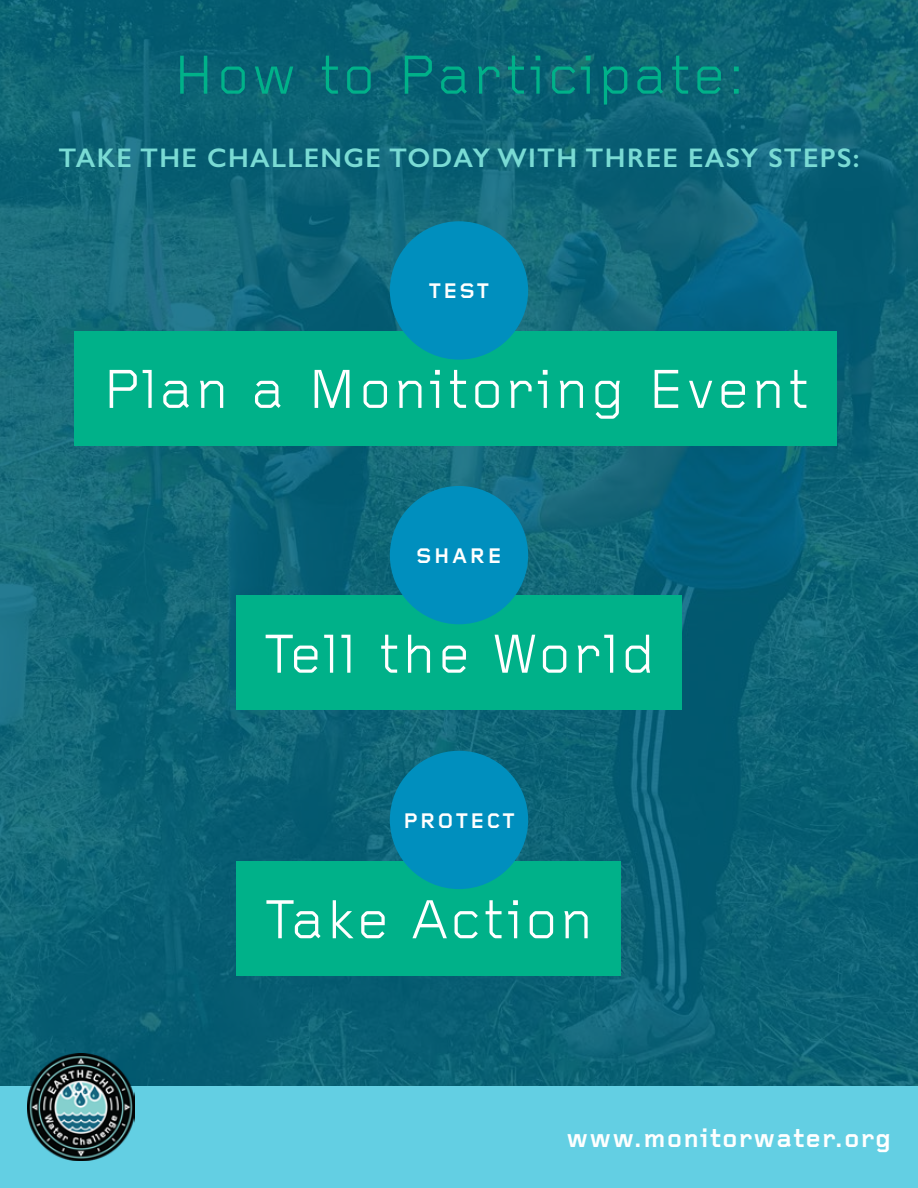
<style>
.page{position:relative;width:918px;height:1188px;background:#fff}
.page>*{position:absolute;margin:0;border:0;box-sizing:border-box;transform-origin:0 0}
.t1{font:57px "Foundry Gridnik";letter-spacing:.05em;color:#fff}
.t2{font:57px "Foundry Gridnik";letter-spacing:.05em;color:#00b189}
.t3{font:600 27px "Gill Sans";letter-spacing:.05em;color:#7adbd4}
.t4{font:700 27px "Foundry Gridnik";letter-spacing:.05em;color:#fff}
.t5{font:700 21.9px "Foundry Gridnik";letter-spacing:.1em;color:#fff}
</style>
<div class="page">
<img style="left:0;top:0;width:918px;height:1087px">
<div style="left:0;top:1087px;width:918px;height:101px;background:#63cfe3"></div>
<img style="left:27px;top:1053px;width:108px;height:108px">
<div style="left:74px;top:331px;width:763px;height:114px;background:#00b189"></div>
<div style="left:390px;top:221px;width:138px;height:139px;background:#008fbe;border-radius:50%"></div>
<div style="left:236px;top:596px;width:446px;height:114px;background:#00b189"></div>
<div style="left:390px;top:486px;width:138px;height:138px;background:#008fbe;border-radius:50%"></div>
<div style="left:236px;top:861px;width:385px;height:115px;background:#00b189"></div>
<div style="left:390px;top:751px;width:138px;height:138px;background:#008fbe;border-radius:50%"></div>
<p class="t2" style="left:173px;top:44px;width:573px">How to Participate:</p>
<p class="t3" style="left:59px;top:142px;width:802px">TAKE THE CHALLENGE TODAY WITH THREE EASY STEPS:</p>
<p class="t5" style="left:429px;top:279px;width:62px">TEST</p>
<p class="t1" style="left:102px;top:358px;width:708px">Plan a Monitoring Event</p>
<p class="t5" style="left:416px;top:544px;width:87px">SHARE</p>
<p class="t1" style="left:263px;top:623px;width:393px">Tell the World</p>
<p class="t5" style="left:403px;top:809px;width:113px">PROTECT</p>
<p class="t1" style="left:264px;top:889px;width:331px">Take Action</p>
<p class="t4" style="left:566px;top:1123px;width:326px">www.monitorwater.org</p>
</div>
